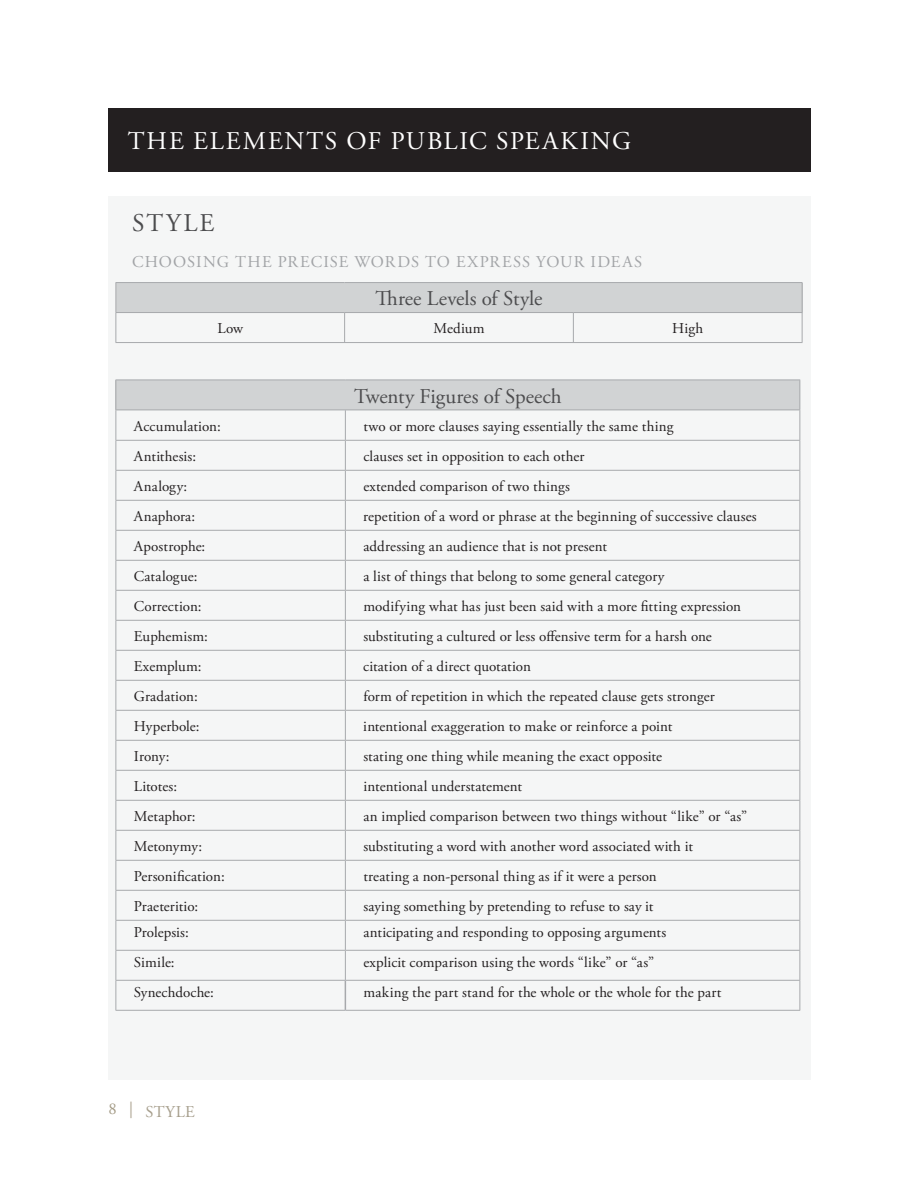
<style>
.page{position:relative;width:918px;height:1188px;background:#fff}
.page>*{position:absolute;margin:0;border:0;box-sizing:border-box;transform-origin:0 0}
.t1{font:25.5px "Adobe Garamond Pro";letter-spacing:.075em;color:#fff}
.t2{font:25.5px "Adobe Garamond Pro";letter-spacing:.09em;color:#4c4c4e}
.t3{font:21px "Adobe Garamond Pro";color:#4c4c4e}
.t4{font:16.5px "Adobe Garamond Pro";letter-spacing:.065em;color:#a2a4a7}
.t5{font:16.5px "Adobe Garamond Pro";letter-spacing:.035em;color:#a69e8c}
.t6{font:15px "Adobe Garamond Pro";letter-spacing:.005em;color:#231f20}
</style>
<div class="page">
<div style="left:108px;top:196px;width:702px;height:884px;background:#f5f6f6"></div>
<div style="left:108px;top:108px;width:702px;height:63px;background:#231f20"></div>
<div style="left:116px;top:283px;width:686px;height:30px;background:#d1d3d4"></div>
<hr style="left:116px;top:282px;width:229px;height:1px;background:#a7a9ac">
<hr style="left:345px;top:282px;width:458px;height:1px;background:#a7a9ac">
<hr style="left:115px;top:312px;width:230px;height:1px;background:#a7a9ac">
<svg style="left:115px;top:283px;width:2px;height:59px"></svg>
<hr style="left:345px;top:312px;width:228px;height:1px;background:#a7a9ac">
<svg style="left:344px;top:313px;width:1px;height:29px"></svg>
<hr style="left:573px;top:312px;width:229px;height:1px;background:#a7a9ac">
<svg style="left:573px;top:313px;width:1px;height:29px"></svg>
<svg style="left:802px;top:283px;width:1px;height:59px"></svg>
<hr style="left:115px;top:342px;width:687px;height:1px;background:#a7a9ac">
<div style="left:116px;top:380px;width:684px;height:30px;background:#d1d3d4"></div>
<hr style="left:116px;top:380px;width:229px;height:1px;background:#a7a9ac">
<hr style="left:116px;top:380px;width:1px;height:30px;background:#a7a9ac">
<hr style="left:345px;top:380px;width:455px;height:1px;background:#a7a9ac">
<hr style="left:800px;top:380px;width:1px;height:30px;background:#a7a9ac">
<hr style="left:115px;top:410px;width:685px;height:1px;background:#a7a9ac">
<hr style="left:345px;top:1010px;width:455px;height:1px;background:#a7a9ac">
<hr style="left:115px;top:410px;width:1px;height:30px;background:#a7a9ac">
<hr style="left:345px;top:410px;width:1px;height:30px;background:#a7a9ac">
<hr style="left:800px;top:410px;width:1px;height:30px;background:#a7a9ac">
<hr style="left:115px;top:440px;width:230px;height:1px;background:#a7a9ac">
<hr style="left:345px;top:440px;width:455px;height:1px;background:#a7a9ac">
<hr style="left:115px;top:470px;width:230px;height:1px;background:#a7a9ac">
<hr style="left:345px;top:470px;width:455px;height:1px;background:#a7a9ac">
<hr style="left:115px;top:500px;width:230px;height:1px;background:#a7a9ac">
<hr style="left:345px;top:500px;width:455px;height:1px;background:#a7a9ac">
<hr style="left:115px;top:530px;width:230px;height:1px;background:#a7a9ac">
<hr style="left:345px;top:530px;width:455px;height:1px;background:#a7a9ac">
<hr style="left:115px;top:560px;width:230px;height:1px;background:#a7a9ac">
<hr style="left:345px;top:560px;width:455px;height:1px;background:#a7a9ac">
<hr style="left:115px;top:590px;width:230px;height:1px;background:#a7a9ac">
<hr style="left:345px;top:590px;width:455px;height:1px;background:#a7a9ac">
<hr style="left:115px;top:620px;width:230px;height:1px;background:#a7a9ac">
<hr style="left:345px;top:620px;width:455px;height:1px;background:#a7a9ac">
<hr style="left:115px;top:650px;width:230px;height:1px;background:#a7a9ac">
<hr style="left:345px;top:650px;width:455px;height:1px;background:#a7a9ac">
<hr style="left:115px;top:680px;width:230px;height:1px;background:#a7a9ac">
<hr style="left:345px;top:680px;width:455px;height:1px;background:#a7a9ac">
<hr style="left:115px;top:710px;width:230px;height:1px;background:#a7a9ac">
<hr style="left:345px;top:710px;width:455px;height:1px;background:#a7a9ac">
<hr style="left:115px;top:740px;width:230px;height:1px;background:#a7a9ac">
<hr style="left:345px;top:740px;width:455px;height:1px;background:#a7a9ac">
<hr style="left:115px;top:770px;width:230px;height:1px;background:#a7a9ac">
<hr style="left:345px;top:770px;width:455px;height:1px;background:#a7a9ac">
<hr style="left:115px;top:800px;width:230px;height:1px;background:#a7a9ac">
<hr style="left:345px;top:800px;width:455px;height:1px;background:#a7a9ac">
<hr style="left:115px;top:830px;width:230px;height:1px;background:#a7a9ac">
<hr style="left:345px;top:830px;width:455px;height:1px;background:#a7a9ac">
<hr style="left:115px;top:860px;width:230px;height:1px;background:#a7a9ac">
<hr style="left:345px;top:860px;width:455px;height:1px;background:#a7a9ac">
<hr style="left:115px;top:890px;width:230px;height:1px;background:#a7a9ac">
<hr style="left:345px;top:890px;width:455px;height:1px;background:#a7a9ac">
<hr style="left:115px;top:920px;width:230px;height:1px;background:#a7a9ac">
<hr style="left:345px;top:920px;width:455px;height:1px;background:#a7a9ac">
<hr style="left:115px;top:950px;width:230px;height:1px;background:#a7a9ac">
<hr style="left:345px;top:950px;width:455px;height:1px;background:#a7a9ac">
<svg style="left:800px;top:441px;width:1px;height:569px"></svg>
<hr style="left:345px;top:980px;width:455px;height:1px;background:#a7a9ac">
<hr style="left:115px;top:980px;width:230px;height:1px;background:#a7a9ac">
<svg style="left:115px;top:441px;width:1px;height:569px"></svg>
<hr style="left:115px;top:1010px;width:230px;height:1px;background:#a7a9ac">
<svg style="left:345px;top:441px;width:1px;height:569px"></svg>
<h1 class="t1" style="left:128px;top:131px;width:505px">THE ELEMENTS OF PUBLIC SPEAKING</h1>
<h1 class="t2" style="left:132px;top:213px;width:84px">STYLE</h1>
<p class="t4" style="left:132px;top:255px;width:512px">CHOOSING THE PRECISE WORDS TO EXPRESS YOUR IDEAS</p>
<h2 class="t3" style="left:375px;top:290px;width:169px">Three Levels of Style</h2>
<p class="t6" style="left:217px;top:322px;width:27px">Low</p>
<p class="t6" style="left:433px;top:322px;width:53px">Medium</p>
<p class="t6" style="left:672px;top:322px;width:32px">High</p>
<h2 class="t3" style="left:354px;top:387px;width:209px">Twenty Figures of Speech</h2>
<p class="t6" style="left:134px;top:420px;width:89px">Accumulation:</p>
<p class="t6" style="left:363px;top:420px;width:312px">two or more clauses saying essentially the same thing</p>
<p class="t6" style="left:134px;top:450px;width:64px">Antithesis:</p>
<p class="t6" style="left:363px;top:450px;width:222px">clauses set in opposition to each other</p>
<p class="t6" style="left:134px;top:480px;width:55px">Analogy:</p>
<p class="t6" style="left:363px;top:480px;width:208px">extended comparison of two things</p>
<p class="t6" style="left:134px;top:510px;width:63px">Anaphora:</p>
<p class="t6" style="left:363px;top:510px;width:395px">repetition of a word or phrase at the beginning of successive clauses</p>
<p class="t6" style="left:134px;top:540px;width:73px">Apostrophe:</p>
<p class="t6" style="left:363px;top:540px;width:245px">addressing an audience that is not present</p>
<p class="t6" style="left:134px;top:570px;width:65px">Catalogue:</p>
<p class="t6" style="left:363px;top:570px;width:303px">a list of things that belong to some general category</p>
<p class="t6" style="left:134px;top:600px;width:69px">Correction:</p>
<p class="t6" style="left:363px;top:600px;width:379px">modifying what has just been said with a more fitting expression</p>
<p class="t6" style="left:134px;top:630px;width:76px">Euphemism:</p>
<p class="t6" style="left:363px;top:630px;width:350px">substituting a cultured or less offensive term for a harsh one</p>
<p class="t6" style="left:134px;top:660px;width:69px">Exemplum:</p>
<p class="t6" style="left:363px;top:660px;width:169px">citation of a direct quotation</p>
<p class="t6" style="left:134px;top:690px;width:66px">Gradation:</p>
<p class="t6" style="left:363px;top:690px;width:353px">form of repetition in which the repeated clause gets stronger</p>
<p class="t6" style="left:134px;top:720px;width:67px">Hyperbole:</p>
<p class="t6" style="left:363px;top:720px;width:311px">intentional exaggeration to make or reinforce a point</p>
<p class="t6" style="left:134px;top:750px;width:37px">Irony:</p>
<p class="t6" style="left:363px;top:750px;width:300px">stating one thing while meaning the exact opposite</p>
<p class="t6" style="left:134px;top:780px;width:45px">Litotes:</p>
<p class="t6" style="left:363px;top:780px;width:160px">intentional understatement</p>
<p class="t6" style="left:134px;top:810px;width:63px">Metaphor:</p>
<p class="t6" style="left:363px;top:810px;width:385px">an implied comparison between two things without “like” or “as”</p>
<p class="t6" style="left:134px;top:840px;width:70px">Metonymy:</p>
<p class="t6" style="left:363px;top:840px;width:331px">substituting a word with another word associated with it</p>
<p class="t6" style="left:134px;top:870px;width:92px">Personification:</p>
<p class="t6" style="left:363px;top:870px;width:295px">treating a non-personal thing as if it were a person</p>
<p class="t6" style="left:134px;top:900px;width:66px">Praeteritio:</p>
<p class="t6" style="left:363px;top:900px;width:292px">saying something by pretending to refuse to say it</p>
<p class="t6" style="left:134px;top:926px;width:57px">Prolepsis:</p>
<p class="t6" style="left:363px;top:926px;width:304px">anticipating and responding to opposing arguments</p>
<p class="t6" style="left:134px;top:956px;width:42px">Simile:</p>
<p class="t6" style="left:363px;top:956px;width:292px">explicit comparison using the words “like” or “as”</p>
<p class="t6" style="left:134px;top:986px;width:82px">Synechdoche:</p>
<p class="t6" style="left:363px;top:986px;width:360px">making the part stand for the whole or the whole for the part</p>
<p class="t5" style="left:108px;top:1106px;width:88px"><sup>8</sup> <sup>|</sup> STYLE</p>
</div>
